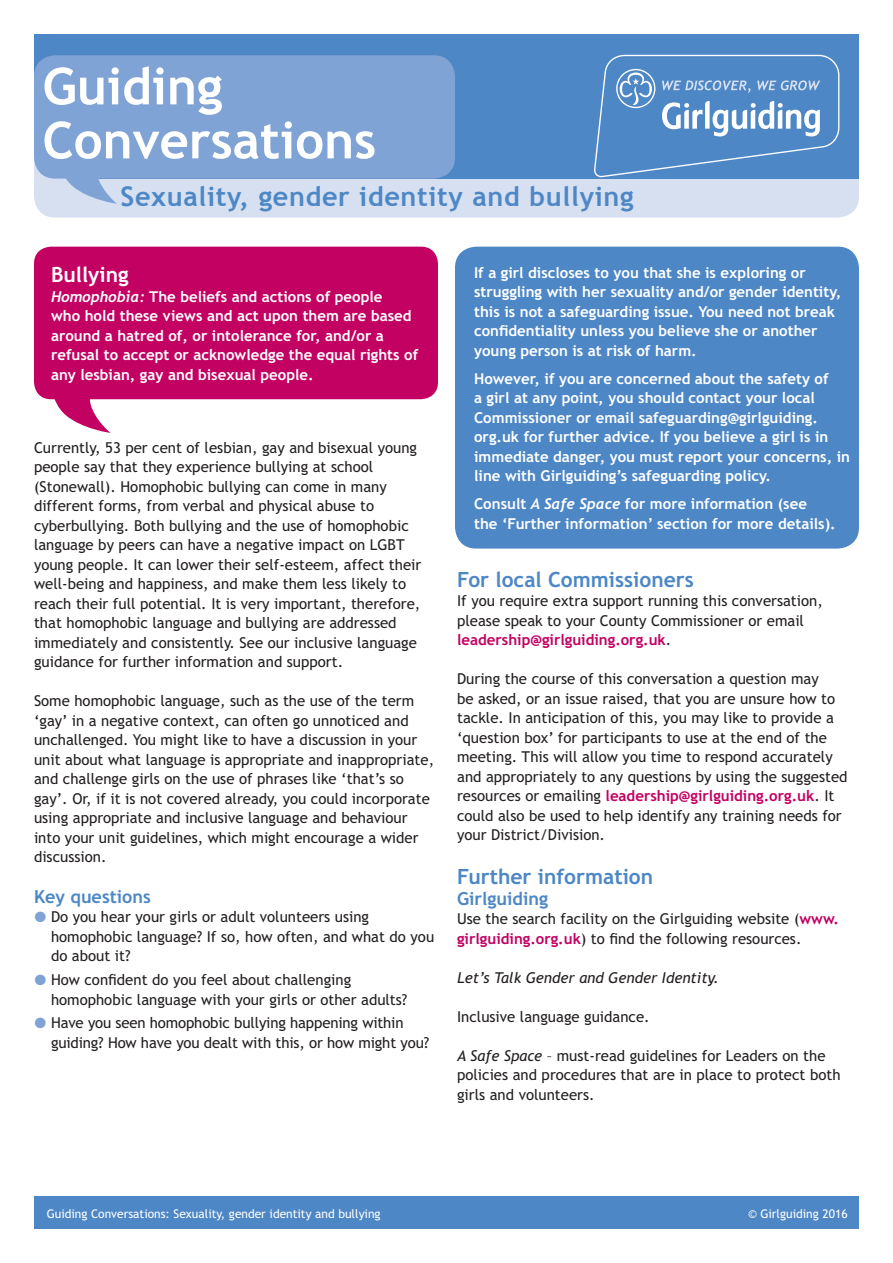
<style>
.page{position:relative;width:893px;height:1263px;background:#fff}
.page>*{position:absolute;margin:0;border:0;box-sizing:border-box;transform-origin:0 0}
.t1{font:700 51px/54px "Trebuchet MS";color:#fff}
.t2{font:700 27px "Trebuchet MS";letter-spacing:.025em;color:#4d87c6}
.t3{font:700 21px "Trebuchet MSPS";color:#4d87c6}
.t4{font:700 21px "Trebuchet MSPS";color:#fff}
.t5{font:700 18px "Trebuchet MSPS";color:#4d87c6}
.t6{font:15px/19.5px "Trebuchet MSPS";color:#231f20}
.t7{font:700 15px/19.5px "Trebuchet MSPS";color:#fff}
.t8{font:italic 15px "Trebuchet MSPS";color:#231f20}
.t9{font:12px "Trebuchet MSPS";color:#fff}
.s1{font-style:italic}
.s2{font-family:"European Pi Three";color:#80a3d5}
.s3{font-weight:700;color:#c30162}
</style>
<div class="page">
<div style="left:34px;top:123px;width:825px;height:95px;background:#d6e0f1;border-radius:21px"></div>
<div style="left:34px;top:34px;width:825px;height:145px;background:#4d87c6"></div>
<div style="left:34px;top:152px;width:36px;height:36px;background:#d6e0f1"></div>
<div style="left:34px;top:55px;width:421px;height:124px;background:#80a3d5;border-radius:21px"></div>
<svg style="left:56px;top:178px;width:61px;height:26px"></svg>
<svg style="left:594px;top:55px;width:245px;height:122px"></svg>
<div style="left:34px;top:1197px;width:825px;height:32px;background:#4d87c6"></div>
<div style="left:455px;top:247px;width:404px;height:302px;background:#4d87c6;border-radius:21px"></div>
<svg style="left:50px;top:399px;width:61px;height:34px"></svg>
<div style="left:34px;top:247px;width:404px;height:152px;background:#c30162;border-radius:17px"></div>
<h1 class="t1" style="left:43px;top:59px;width:335px">Guiding<br>Conversations</h1>
<h2 class="t2" style="left:121px;top:180px;width:515px">Sexuality, gender identity and bullying</h2>
<h3 class="t4" style="left:51px;top:263px;width:79px">Bullying</h3>
<p class="t7" style="left:51px;top:287px;width:369px"><span class="s1">Homophobia:</span> The beliefs and actions of people<br>who hold these views and act upon them are based around a hatred of, or intolerance for, and/or a refusal to accept or acknowledge the equal rights of any lesbian, gay and bisexual people.</p>
<p class="t6" style="left:34px;top:438px;width:389px">Currently, 53 per cent of lesbian, gay and bisexual young people say that they experience bullying at school (Stonewall). Homophobic bullying can come in many different forms, from verbal and physical abuse to cyberbullying. Both bullying and the use of homophobic language by peers can have a negative impact on LGBT young people. It can lower their self-esteem, affect their well-being and happiness, and make them less likely to reach their full potential. It is very important, therefore, that homophobic language and bullying are addressed immediately and consistently. See our inclusive language guidance for further information and support.</p>
<p class="t6" style="left:34px;top:691px;width:402px">Some homophobic language, such as the use of the term ‘gay’ in a negative context, can often go unnoticed and unchallenged. You might like to have a discussion in your unit about what language is appropriate and inappropriate, and challenge girls on the use of phrases like ‘that’s so gay’. Or, if it is not covered already, you could incorporate using appropriate and inclusive language and behaviour into your unit guidelines, which might encourage a wider discussion.</p>
<p class="t5" style="left:34px;top:886px;width:118px">Key questions</p>
<p class="t6" style="left:51px;top:907px;width:385px;text-indent:-17px"><span class="s2">#</span> Do you hear your girls or adult volunteers using homophobic language? If so, how often, and what do you do about it?</p>
<p class="t6" style="left:51px;top:970px;width:358px;text-indent:-17px"><span class="s2">#</span> How confident do you feel about challenging homophobic language with your girls or other adults?</p>
<p class="t6" style="left:51px;top:1013px;width:380px;text-indent:-17px"><span class="s2">#</span> Have you seen homophobic bullying happening within guiding? How have you dealt with this, or how might you?</p>
<p class="t7" style="left:474px;top:263px;width:369px">If a girl discloses to you that she is exploring or struggling with her sexuality and/or gender identity, this is not a safeguarding issue. You need not break confidentiality unless you believe she or another young person is at risk of harm.</p>
<p class="t7" style="left:474px;top:369px;width:377px">However, if you are concerned about the safety of<br>a girl at any point, you should contact your local Commissioner or email safeguarding@girlguiding. org.uk for further advice. If you believe a girl is in immediate danger, you must report your concerns, in line with Girlguiding’s safeguarding policy.</p>
<p class="t7" style="left:474px;top:494px;width:363px">Consult <span class="s1">A Safe Space</span> for more information (see<br>the ‘Further information’ section for more details).</p>
<h3 class="t3" style="left:457px;top:567px;width:238px">For local Commissioners</h3>
<p class="t6" style="left:457px;top:591px;width:367px">If you require extra support running this conversation, please speak to your County Commissioner or email <span class="s3">leadership@girlguiding.org.uk</span>.</p>
<p class="t6" style="left:457px;top:669px;width:392px">During the course of this conversation a question may<br>be asked, or an issue raised, that you are unsure how to tackle. In anticipation of this, you may like to provide a ‘question box’ for participants to use at the end of the meeting. This will allow you time to respond accurately and appropriately to any questions by using the suggested resources or emailing <span class="s3">leadership@girlguiding.org.uk</span>. It could also be used to help identify any training needs for your District/Division.</p>
<h3 class="t3" style="left:457px;top:864px;width:198px">Further information</h3>
<p class="t5" style="left:457px;top:888px;width:92px">Girlguiding</p>
<p class="t6" style="left:457px;top:909px;width:383px">Use the search facility on the Girlguiding website (<span class="s3">www. girlguiding.org.uk</span>) to find the following resources.</p>
<p class="t8" style="left:457px;top:969px;width:263px">Let’s Talk Gender and Gender Identity.</p>
<p class="t6" style="left:457px;top:1007px;width:194px">Inclusive language guidance.</p>
<p class="t6" style="left:457px;top:1046px;width:385px"><span class="s1">A Safe Space</span> – must-read guidelines for Leaders on the policies and procedures that are in place to protect both girls and volunteers.</p>
<p class="t9" style="left:47px;top:1206px;width:335px">Guiding Conversations: Sexuality, gender identity and bullying</p>
<p class="t9" style="left:748px;top:1206px;width:101px">© Girlguiding 2016</p>
</div>
